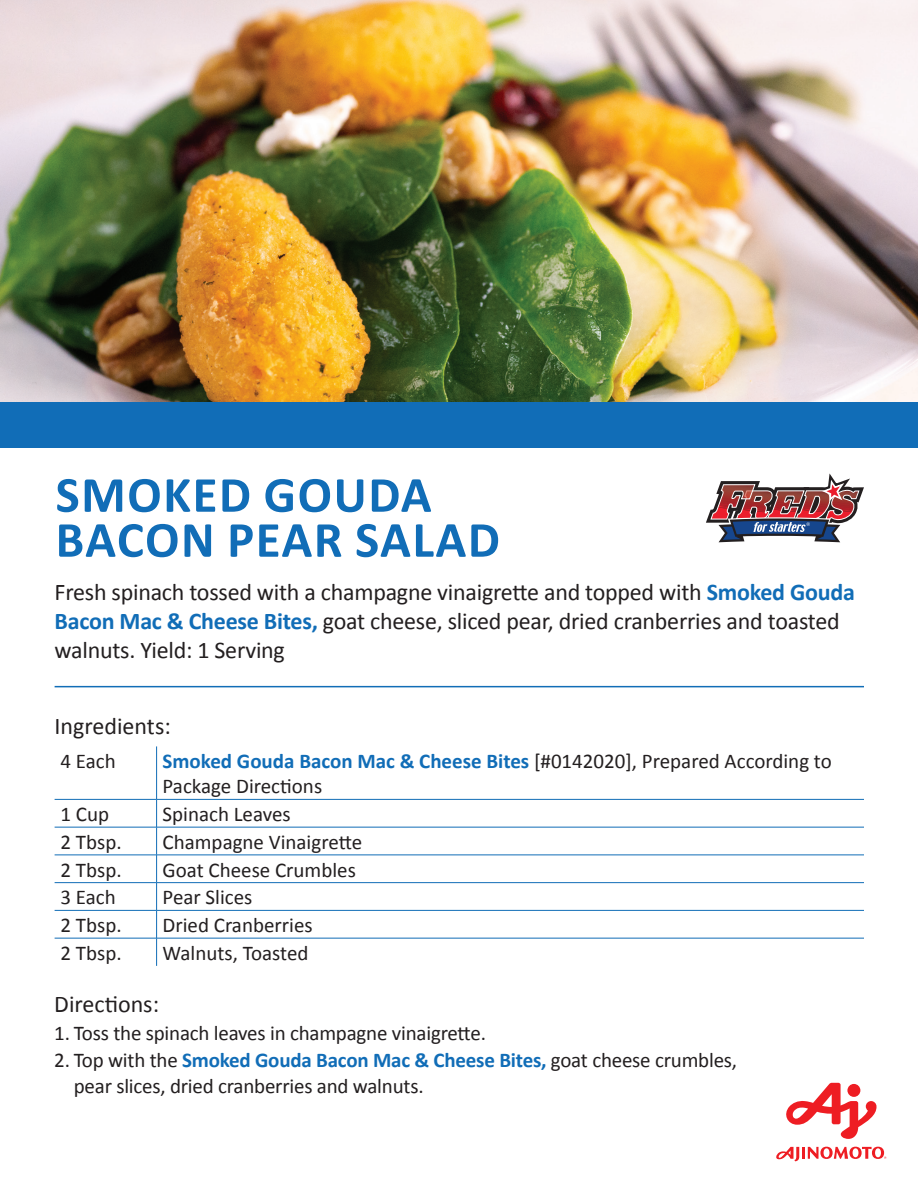
<style>
.page{position:relative;width:918px;height:1188px;background:#fff}
.page>*{position:absolute;margin:0;border:0;box-sizing:border-box;transform-origin:0 0}
.t1{font:700 51px/45px "Calibri";letter-spacing:.03em;color:#116db7}
.t2{font:24px/28.8px "Calibri";letter-spacing:-.01em;color:#231f20}
.t3{font:21px/25.2px "Calibri";color:#231f20}
.s1{font-weight:700;color:#116db7}
</style>
<div class="page">
<img style="left:0;top:0;width:918px;height:402px">
<div style="left:0;top:402px;width:918px;height:46px;background:#116db7"></div>
<hr style="left:55px;top:686px;width:809px;height:1px;background:#116db7">
<hr style="left:156px;top:746px;width:1px;height:53px;background:#116db7">
<hr style="left:55px;top:799px;width:102px;height:1px;background:#116db7">
<hr style="left:157px;top:799px;width:707px;height:1px;background:#116db7">
<hr style="left:55px;top:827px;width:102px;height:1px;background:#116db7">
<hr style="left:157px;top:827px;width:707px;height:1px;background:#116db7">
<hr style="left:55px;top:855px;width:102px;height:1px;background:#116db7">
<hr style="left:157px;top:855px;width:707px;height:1px;background:#116db7">
<hr style="left:55px;top:882px;width:102px;height:1px;background:#116db7">
<hr style="left:157px;top:882px;width:707px;height:1px;background:#116db7">
<hr style="left:55px;top:910px;width:102px;height:1px;background:#116db7">
<hr style="left:157px;top:910px;width:707px;height:1px;background:#116db7">
<hr style="left:55px;top:938px;width:102px;height:1px;background:#116db7">
<hr style="left:157px;top:938px;width:707px;height:1px;background:#116db7">
<svg style="left:156px;top:800px;width:1px;height:166px"></svg>
<svg style="left:776px;top:1082px;width:111px;height:80px"></svg>
<svg style="left:706px;top:473px;width:158px;height:70px"></svg>
<h1 class="t1" style="left:56px;top:470px;width:446px">SMOKED GOUDA<br>BACON PEAR SALAD</h1>
<p class="t2" style="left:55px;top:577px;width:802px">Fresh spinach tossed with a champagne vinaigrette and topped with <span class="s1">Smoked Gouda<br>Bacon Mac &amp; Cheese Bites,</span> goat cheese, sliced pear, dried cranberries and toasted walnuts. Yield: 1 Serving</p>
<p class="t2" style="left:55px;top:710px;width:118px">Ingredients:</p>
<p class="t3" style="left:61px;top:748px;width:57px">4 Each</p>
<p class="t3" style="left:163px;top:748px;width:671px"><span class="s1">Smoked Gouda Bacon Mac &amp; Cheese Bites</span> [#0142020], Prepared According to<br>Package Directions</p>
<p class="t3" style="left:61px;top:801px;width:50px">1 Cup</p>
<p class="t3" style="left:163px;top:801px;width:130px">Spinach Leaves</p>
<p class="t3" style="left:61px;top:828px;width:63px">2 Tbsp.</p>
<p class="t3" style="left:163px;top:828px;width:201px">Champagne Vinaigrette</p>
<p class="t3" style="left:61px;top:856px;width:63px">2 Tbsp.</p>
<p class="t3" style="left:163px;top:856px;width:195px">Goat Cheese Crumbles</p>
<p class="t3" style="left:61px;top:884px;width:57px">3 Each</p>
<p class="t3" style="left:163px;top:884px;width:91px">Pear Slices</p>
<p class="t3" style="left:61px;top:912px;width:63px">2 Tbsp.</p>
<p class="t3" style="left:163px;top:912px;width:152px">Dried Cranberries</p>
<p class="t3" style="left:61px;top:939px;width:63px">2 Tbsp.</p>
<p class="t3" style="left:163px;top:939px;width:147px">Walnuts, Toasted</p>
<p class="t2" style="left:54px;top:988px;width:106px">Directions:</p>
<p class="t3" style="left:54px;top:1019px;width:433px">1. Toss the spinach leaves in champagne vinaigrette.</p>
<p class="t3" style="left:74px;top:1047px;width:665px;text-indent:-20px">2. Top with the <span class="s1">Smoked Gouda Bacon Mac &amp; Cheese Bites,</span> goat cheese crumbles, pear slices, dried cranberries and walnuts.</p>
</div>
